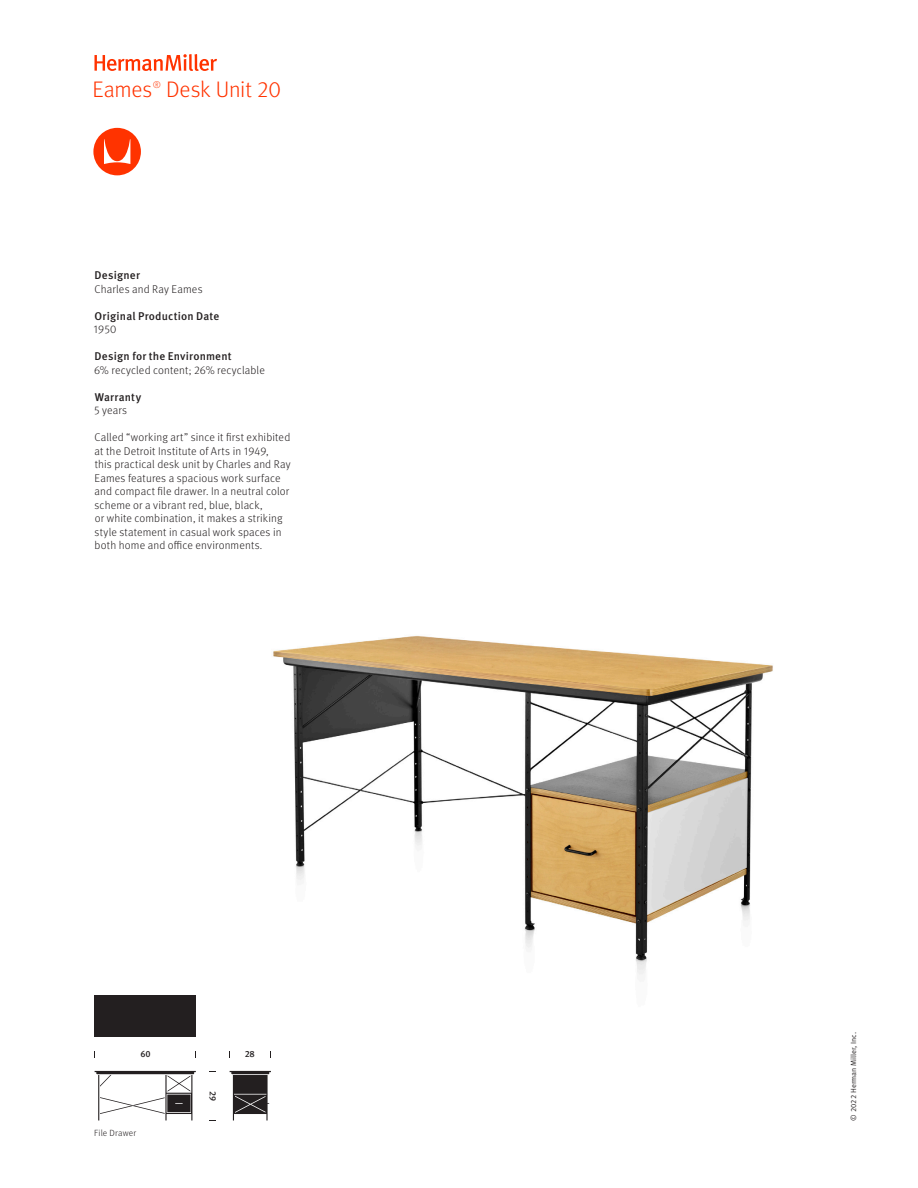
<style>
.page{position:relative;width:918px;height:1188px;background:#fff}
.page>*{position:absolute;margin:0;border:0;box-sizing:border-box;transform-origin:0 0}
.t1{font:300 22.5px "Meta OT";letter-spacing:-.01em;color:#f30}
.t2{font:300 11.25px/13.5px "Meta OT";letter-spacing:.015em;color:#231f20}
.t3{font:500 11.25px "Meta OT";letter-spacing:.015em;color:#231f20}
.t4{font:300 9.6px "Meta OT";color:#f30}
.t5{font:300 9px "Meta OT";letter-spacing:.025em;color:#231f20}
.t6{font:500 9px "Meta OT";color:#231f20}
.t7{font:7.5px "Meta OT Norm";color:#231f20}
</style>
<div class="page">
<div style="left:95px;top:996px;width:101px;height:41px;background:#231f20"></div>
<svg style="left:95px;top:1071px;width:101px;height:49px"></svg>
<svg style="left:230px;top:1071px;width:41px;height:49px"></svg>
<img style="left:273px;top:636px;width:500px;height:339px">
<svg style="left:93px;top:128px;width:48px;height:47px"></svg>
<svg style="left:94px;top:54px;width:123px;height:17px"></svg>
<h1 class="t1" style="left:93px;top:76px;width:61px">Eames</h1>
<p class="t4" style="left:153px;top:79px;width:10px">®</p>
<h1 class="t1" style="left:166px;top:76px;width:116px">Desk Unit 20</h1>
<p class="t3" style="left:95px;top:268px;width:47px">Designer</p>
<p class="t2" style="left:95px;top:282px;width:109px">Charles and Ray Eames</p>
<p class="t3" style="left:95px;top:309px;width:126px">Original Production Date</p>
<p class="t2" style="left:93px;top:323px;width:25px">1950</p>
<p class="t3" style="left:95px;top:349px;width:138px">Design for the Environment</p>
<p class="t2" style="left:94px;top:363px;width:172px">6% recycled content; 26% recyclable</p>
<p class="t3" style="left:95px;top:390px;width:48px">Warranty</p>
<p class="t2" style="left:94px;top:404px;width:35px">5 years</p>
<p class="t2" style="left:95px;top:431px;width:198px">Called “working art” since it first exhibited at the Detroit Institute of Arts in 1949,<br>this practical desk unit by Charles and Ray Eames features a spacious work surface and compact file drawer. In a neutral color scheme or a vibrant red, blue, black,<br>or white combination, it makes a striking style statement in casual work spaces in both home and office environments.</p>
<p class="t6" style="left:141px;top:1048px;width:11px">60</p>
<p class="t6" style="left:245px;top:1048px;width:12px">28</p>
<p class="t6" style="left:218px;top:1091px;width:11px;rotate:90deg">29</p>
<p class="t5" style="left:94px;top:1128px;width:43px">File Drawer</p>
<p class="t7" style="left:849px;top:1120px;width:90px;rotate:-90deg">© 2022 Herman Miller, Inc.</p>
</div>
